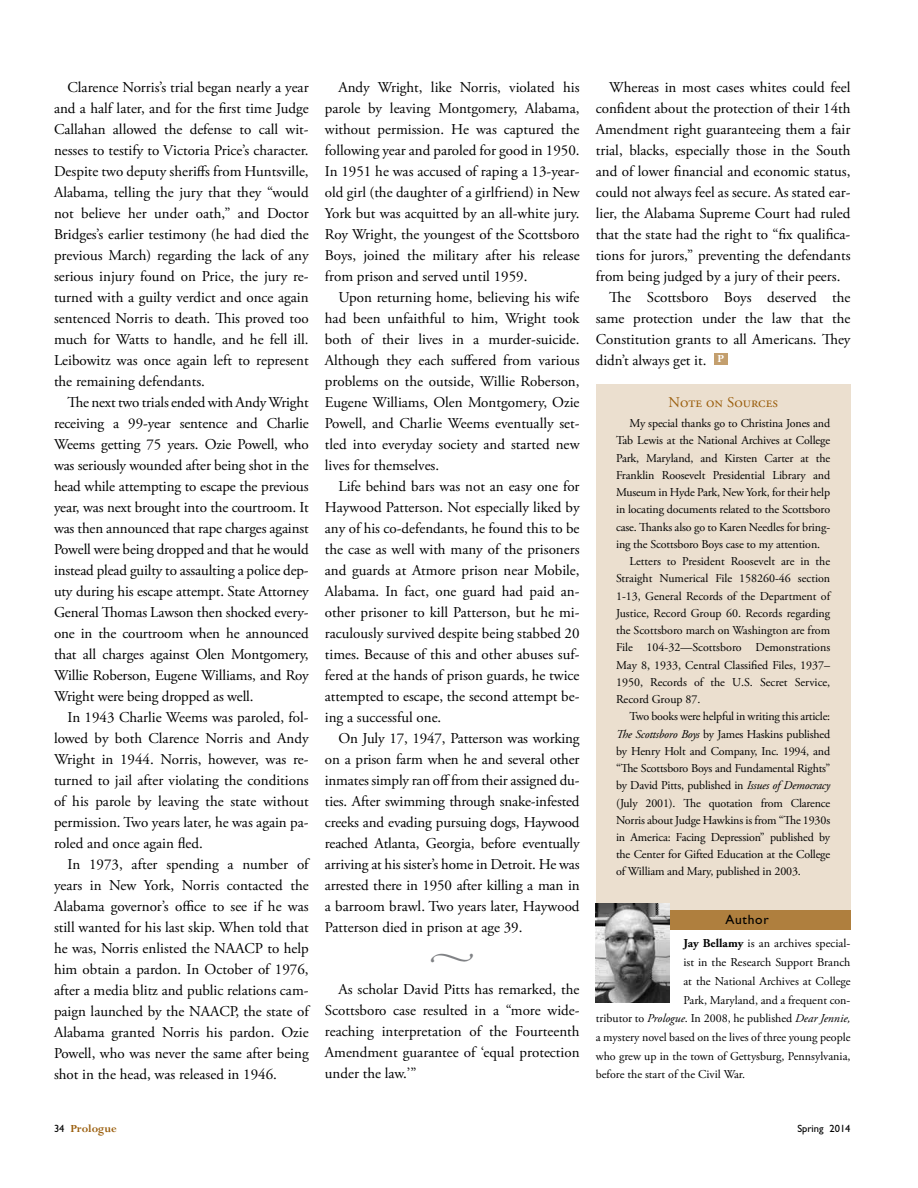
<style>
.page{position:relative;width:918px;height:1188px;background:#fff}
.page>*{position:absolute;margin:0;border:0;box-sizing:border-box;transform-origin:0 0}
.t1{font:27px "Minion Pro";color:#808285}
.t2{font:15px/21px "Adobe Garamond Pro";color:#000;text-align:justify}
.t3{font:14.85px "Adobe Garamond Pro";color:#9b5f0e}
.t4{font:13.5px "Gill Sans Std";letter-spacing:.05em;color:#000}
.t5{font:12px/17.2px "Adobe Garamond Pro";letter-spacing:-.005em;color:#000;text-align:justify}
.t6{font:700 12px "Perpetua Std";color:#9b5f0e}
.t7{font:700 12px "Perpetua Std";color:#fff}
.t8{font:10.5px "Gill Sans Std";color:#000}
.s1{font-style:italic}
.s2{font-weight:700}
.s3{font-family:"Gill Sans Std";font-weight:400;font-size:10.5px;color:#000}
</style>
<div class="page">
<div style="left:596px;top:384px;width:254px;height:533px;background:#ebdfcf"></div>
<div style="left:596px;top:911px;width:254px;height:19px;background:#af7f3e"></div>
<div style="left:714px;top:354px;width:13px;height:11px;background:#c39f6e"></div>
<img style="left:596px;top:903px;width:74px;height:100px">
<p class="t2" style="left:54px;top:77px;width:256px;text-indent:14px">Clarence Norris’s trial began nearly a year and a half later, and for the first time Judge Callahan allowed the defense to call wit&shy;nesses to testify to Victoria Price’s character.<br>Despite two deputy sheriffs from Huntsville, Alabama, telling the jury that they “would not believe her under oath,” and Doctor Bridges’s earlier testimony (he had died the previous March) regarding the lack of any serious injury found on Price, the jury re&shy;turned with a guilty verdict and once again sentenced Norris to death. This proved too much for Watts to handle, and he fell ill.<br>Leibowitz was once again left to represent the remaining defendants.</p>
<p class="t2" style="left:54px;top:392px;width:256px;text-indent:14px">The next two trials ended with Andy Wright receiving a 99-year sentence and Charlie Weems getting 75 years. Ozie Powell, who was seriously wounded after being shot in the head while attempting to escape the previous year, was next brought into the courtroom. It was then announced that rape charges against Powell were being dropped and that he would instead plead guilty to assaulting a police dep&shy;uty during his escape attempt. State Attorney General Thomas Lawson then shocked every&shy;one in the courtroom when he announced that all charges against Olen Montgomery, Willie Roberson, Eugene Williams, and Roy Wright were being dropped as well.</p>
<p class="t2" style="left:54px;top:707px;width:256px;text-indent:14px">In 1943 Charlie Weems was paroled, fol&shy;lowed by both Clarence Norris and Andy Wright in 1944. Norris, however, was re&shy;turned to jail after violating the conditions of his parole by leaving the state without permission. Two years later, he was again pa&shy;roled and once again fled.</p>
<p class="t2" style="left:54px;top:854px;width:256px;text-indent:14px">In 1973, after spending a number of years in New York, Norris contacted the Alabama governor’s office to see if he was still wanted for his last skip. When told that he was, Norris enlisted the NAACP to help him obtain a pardon. In October of 1976, after a media blitz and public relations cam&shy;paign launched by the NAACP, the state of Alabama granted Norris his pardon. Ozie Powell, who was never the same after being shot in the head, was released in 1946.</p>
<p class="t2" style="left:325px;top:77px;width:256px;text-indent:13px">Andy Wright, like Norris, violated his parole by leaving Montgomery, Alabama, without permission. He was captured the following year and paroled for good in 1950.<br>In 1951 he was accused of raping a 13-year&shy;old girl (the daughter of a girlfriend) in New York but was acquitted by an all-white jury.<br>Roy Wright, the youngest of the Scottsboro Boys, joined the military after his release from prison and served until 1959.</p>
<p class="t2" style="left:325px;top:287px;width:256px;text-indent:13px">Upon returning home, believing his wife had been unfaithful to him, Wright took both of their lives in a murder-suicide.<br>Although they each suffered from various problems on the outside, Willie Roberson, Eugene Williams, Olen Montgomery, Ozie Powell, and Charlie Weems eventually set&shy;tled into everyday society and started new lives for themselves.</p>
<p class="t2" style="left:325px;top:476px;width:256px;text-indent:13px">Life behind bars was not an easy one for Haywood Patterson. Not especially liked by any of his co-defendants, he found this to be the case as well with many of the prisoners and guards at Atmore prison near Mobile, Alabama. In fact, one guard had paid an&shy;other prisoner to kill Patterson, but he mi&shy;raculously survived despite being stabbed 20 times. Because of this and other abuses suf&shy;fered at the hands of prison guards, he twice attempted to escape, the second attempt be&shy;ing a successful one.</p>
<p class="t2" style="left:325px;top:728px;width:256px;text-indent:13px">On July 17, 1947, Patterson was working on a prison farm when he and several other inmates simply ran off from their assigned du&shy;ties. After swimming through snake-infested creeks and evading pursuing dogs, Haywood reached Atlanta, Georgia, before eventually arriving at his sister’s home in Detroit. He was arrested there in 1950 after killing a man in a barroom brawl. Two years later, Haywood Patterson died in prison at age 39.</p>
<p class="t1" style="left:430px;top:939px;width:47px">•</p>
<p class="t2" style="left:325px;top:979px;width:256px;text-indent:14px">As scholar David Pitts has remarked, the Scottsboro case resulted in a “more wide&shy;reaching interpretation of the Fourteenth Amendment guarantee of ‘equal protection under the law.’”</p>
<p class="t2" style="left:596px;top:77px;width:256px;text-indent:14px">Whereas in most cases whites could feel confident about the protection of their 14th Amendment right guaranteeing them a fair trial, blacks, especially those in the South and of lower financial and economic status, could not always feel as secure. As stated ear&shy;lier, the Alabama Supreme Court had ruled that the state had the right to “fix qualifica&shy;tions for jurors,” preventing the defendants from being judged by a jury of their peers.</p>
<p class="t2" style="left:596px;top:287px;width:256px;text-indent:14px">The Scottsboro Boys deserved the same protection under the law that the Constitution grants to all Americans. They didn’t always get it.</p>
<p class="t7" style="left:717px;top:352px;width:8px">P</p>
<p class="t3" style="left:668px;top:393px;width:111px">Note on Sources</p>
<p class="t5" style="left:616px;top:415px;width:216px;text-indent:14px">My special thanks go to Christina Jones and Tab Lewis at the National Archives at College Park, Maryland, and Kirsten Carter at the Franklin Roosevelt Presidential Library and Museum in Hyde Park, New York, for their help in locating documents related to the Scottsboro case. Thanks also go to Karen Needles for bring&shy;ing the Scottsboro Boys case to my attention.</p>
<p class="t5" style="left:616px;top:553px;width:216px;text-indent:14px">Letters to President Roosevelt are in the Straight Numerical File 158260-46 section 1-13, General Records of the Department of Justice, Record Group 60. Records regarding the Scottsboro march on Washington are from File 104-32—Scottsboro Demonstrations May 8, 1933, Central Classified Files, 1937– 1950, Records of the U.S. Secret Service, Record Group 87.</p>
<p class="t5" style="left:616px;top:708px;width:216px;text-indent:14px">Two books were helpful in writing this article:<br><span class="s1">The Scottsboro Boys</span> by James Haskins published by Henry Holt and Company, Inc. 1994, and “The Scottsboro Boys and Fundamental Rights” by David Pitts, published in <span class="s1">Issues of Democracy </span>(July 2001). The quotation from Clarence Norris about Judge Hawkins is from “The 1930s in America: Facing Depression” published by the Center for Gifted Education at the College of William and Mary, published in 2003.</p>
<p class="t4" style="left:726px;top:912px;width:45px">Author</p>
<p class="t5" style="left:683px;top:935px;width:169px"><span class="s2">Jay Bellamy</span> is an archives special-</p>
<p class="t5" style="left:683px;top:954px;width:169px">ist in the Research Support Branch</p>
<p class="t5" style="left:683px;top:973px;width:169px">at the National Archives at College</p>
<p class="t5" style="left:683px;top:991px;width:169px">Park, Maryland, and a frequent con-</p>
<p class="t5" style="left:596px;top:1010px;width:256px">tributor to <span class="s1">Prologue</span>. In 2008, he published <span class="s1">Dear Jennie,</span></p>
<p class="t5" style="left:596px;top:1029px;width:256px">a mystery novel based on the lives of three young people</p>
<p class="t5" style="left:596px;top:1048px;width:256px">who grew up in the town of Gettysburg, Pennsylvania,</p>
<p class="t5" style="left:596px;top:1066px;width:151px">before the start of the Civil War.</p>
<p class="t6" style="left:54px;top:1123px;width:64px"><span class="s3">34</span> Prologue</p>
<p class="t8" style="left:797px;top:1122px;width:55px">Spring 2014</p>
</div>
